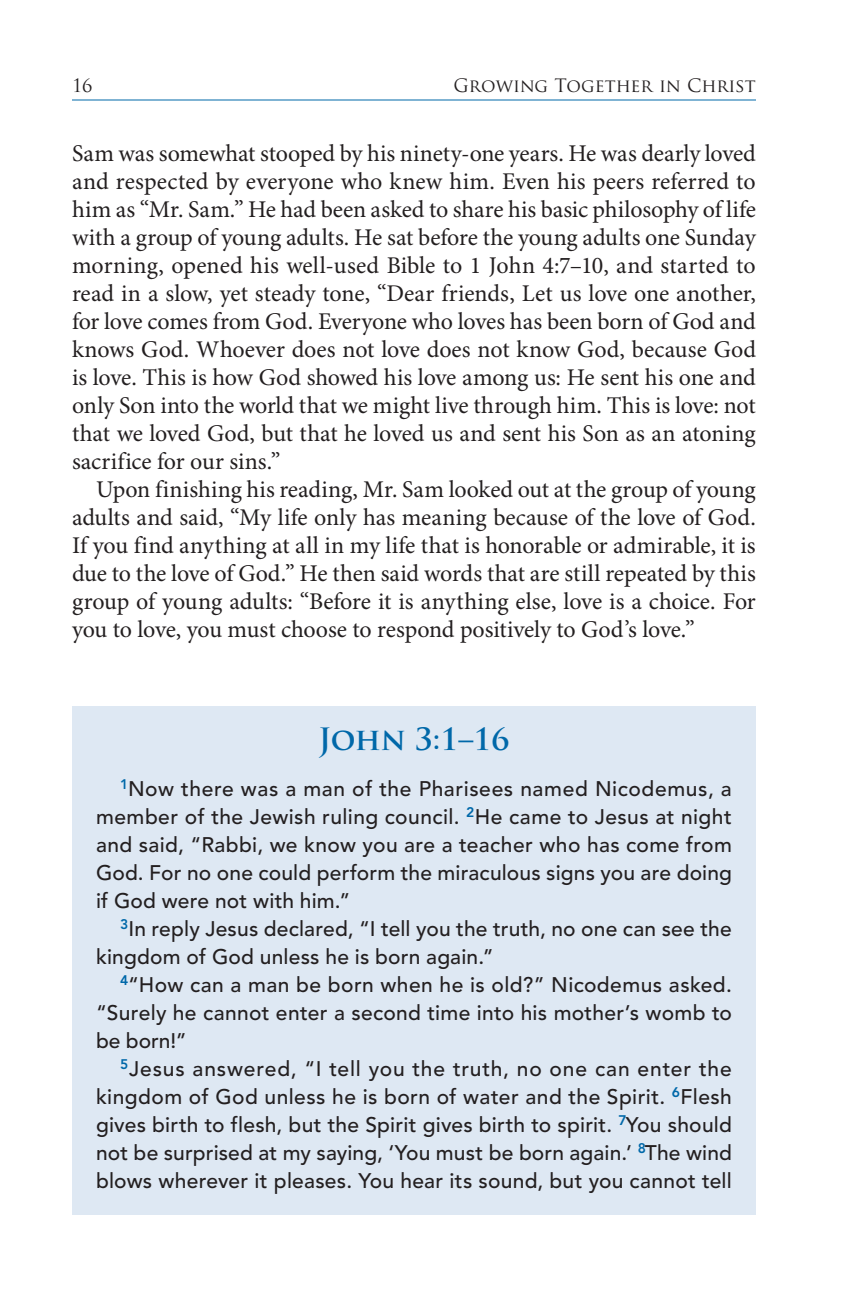
<style>
.page{position:relative;width:864px;height:1296px;background:#fff}
.page>*{position:absolute;margin:0;border:0;box-sizing:border-box;transform-origin:0 0}
.scripture_head{font:700 30px "Trajan Pro";color:#0068a9}
.t1{font:24px/28px "Minion Pro";letter-spacing:-.005em;color:#231f20;text-align:justify}
.scripture{font:500 21px/28px "Avenir";letter-spacing:.01em;color:#231f20;text-align:justify}
.t2{font:18px "Trajan Pro";color:#231f20}
</style>
<div class="page">
<hr style="left:72px;top:100px;width:684px;height:1px;background:#0068a9">
<div style="left:72px;top:706px;width:684px;height:509px;background:#dee8f3"></div>
<p class="t2" style="left:72px;top:74px;width:22px">16</p>
<p class="t2" style="left:453px;top:74px;width:304px">Growing Together in Christ</p>
<p class="t1" style="left:72px;top:141px;width:686px">Sam was somewhat stooped by his ninety-one years. He was dearly loved and respected by everyone who knew him. Even his peers referred to him as “Mr. Sam.” He had been asked to share his basic philosophy of life with a group of young adults. He sat before the young adults one Sunday morning, opened his well-used Bible to 1 John 4:7–10, and started to read in a slow, yet steady tone, “Dear friends, Let us love one another, for love comes from God. Everyone who loves has been born of God and knows God. Whoever does not love does not know God, because God is love. This is how God showed his love among us: He sent his one and only Son into the world that we might live through him. This is love: not that we loved God, but that he loved us and sent his Son as an atoning sacrifice for our sins.”</p>
<p class="t1" style="left:72px;top:477px;width:685px;text-indent:24px">Upon finishing his reading, Mr. Sam looked out at the group of young adults and said, “My life only has meaning because of the love of God.<br>If you find anything at all in my life that is honorable or admirable, it is due to the love of God.” He then said words that are still repeated by this group of young adults: “Before it is anything else, love is a choice. For you to love, you must choose to respond positively to God’s love.”</p>
<p class="scripture_head" style="left:319px;top:721px;width:192px">John 3:1–16</p>
<p class="scripture" style="left:96px;top:776px;width:638px;text-indent:24px"><sup>1</sup>Now there was a man of the Pharisees named Nicodemus, a member of the Jewish ruling council. <sup>2</sup>He came to Jesus at night and said, “Rabbi, we know you are a teacher who has come from God. For no one could perform the miraculous signs you are doing if God were not with him.”</p>
<p class="scripture" style="left:96px;top:916px;width:637px;text-indent:24px"><sup>3</sup>In reply Jesus declared, “I tell you the truth, no one can see the kingdom of God unless he is born again.”</p>
<p class="scripture" style="left:96px;top:972px;width:638px;text-indent:24px"><sup>4</sup>“How can a man be born when he is old?” Nicodemus asked. “Surely he cannot enter a second time into his mother’s womb to be born!”</p>
<p class="scripture" style="left:96px;top:1056px;width:637px;text-indent:24px"><sup>5</sup>Jesus answered, “I tell you the truth, no one can enter the kingdom of God unless he is born of water and the Spirit. <sup>6</sup>Flesh gives birth to flesh, but the Spirit gives birth to spirit. <sup>7</sup>You should not be surprised at my saying, ‘You must be born again.’ <sup>8</sup>The wind blows wherever it pleases. You hear its sound, but you cannot tell</p>
</div>
